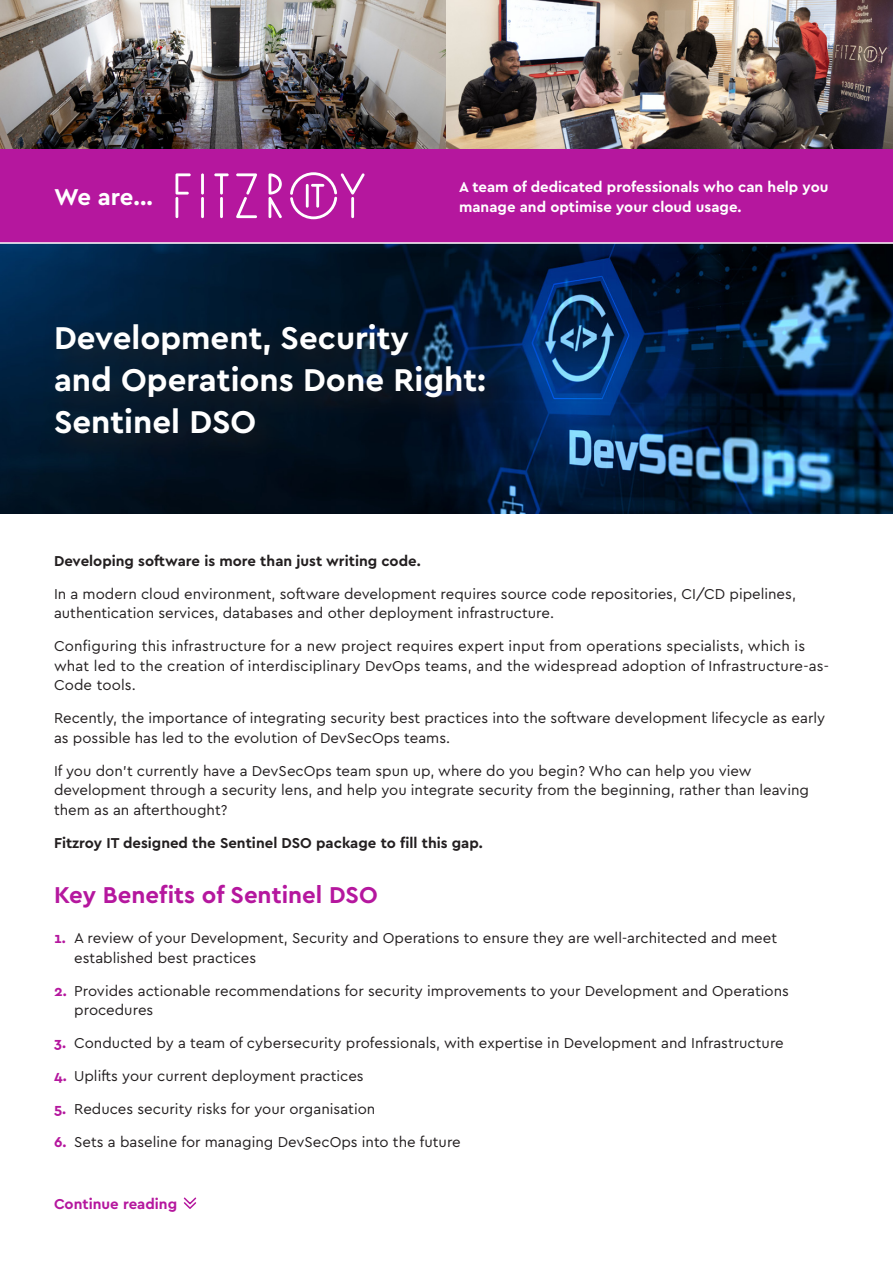
<style>
.page{position:relative;width:893px;height:1263px;background:#fff}
.page>*{position:absolute;margin:0;border:0;box-sizing:border-box;transform-origin:0 0}
.Subhead_2{font:700 33px/42px "Cera GR";color:#fff}
.Subhead_2-2{font:700 24px "Cera GR";color:#b5179e}
.Subhead_2_-_White{font:700 24px "Cera GR";color:#fff}
.Body{font:15px/19.5px "Cera GR";color:#231f20}
.Subhead_3_-_Black{font:700 15px "Cera GR";color:#231f20}
.Body_-_White_Bold{font:700 15px "Cera GR";color:#fff}
.Subhead_3_-_Purple{font:700 15px "Cera GR";color:#b5179e}
.s1{font-weight:700;color:#b5179e}
</style>
<div class="page">
<img style="left:0;top:244px;width:893px;height:269px">
<svg style="left:44px;top:313px;width:472px;height:152px;background:#05172b"></svg>
<svg style="left:183px;top:1197px;width:14px;height:12px"></svg>
<div style="left:0;top:148px;width:893px;height:95px;background:#b5179e"></div>
<img style="left:0;top:0;width:893px;height:148px">
<svg style="left:214px;top:173px;width:15px;height:22px"></svg>
<hr style="left:220px;top:197px;width:3px;height:21px;background:#fff">
<hr style="left:201px;top:173px;width:3px;height:22px;background:#fff">
<hr style="left:176px;top:197px;width:2px;height:21px;background:#fff">
<svg style="left:176px;top:173px;width:15px;height:44px"></svg>
<hr style="left:201px;top:197px;width:3px;height:21px;background:#fff">
<svg style="left:269px;top:173px;width:13px;height:45px"></svg>
<svg style="left:236px;top:173px;width:21px;height:45px"></svg>
<svg style="left:290px;top:172px;width:74px;height:47px"></svg>
<hr style="left:306px;top:184px;width:3px;height:24px;background:#fff">
<hr style="left:0;top:242px;width:893px;height:2px;background:#fff">
<p class="Subhead_2_-_White" style="left:54px;top:184px;width:100px">We are...</p>
<p class="Body_-_White_Bold" style="left:459px;top:178px;width:371px">A team of dedicated professionals who can help you</p>
<p class="Body_-_White_Bold" style="left:459px;top:198px;width:284px">manage and optimise your cloud usage.</p>
<p class="Subhead_2" style="left:54px;top:317px;width:434px">Development, Security<br>and Operations Done Right:<br>Sentinel DSO</p>
<p class="Subhead_3_-_Black" style="left:54px;top:552px;width:368px">Developing software is more than just writing code.</p>
<p class="Body" style="left:54px;top:584px;width:743px">In a modern cloud environment, software development requires source code repositories, CI/CD pipelines, authentication services, databases and other deployment infrastructure.</p>
<p class="Body" style="left:54px;top:636px;width:776px">Configuring this infrastructure for a new project requires expert input from operations specialists, which is what led to the creation of interdisciplinary DevOps teams, and the widespread adoption of Infrastructure-as-<br>Code tools.</p>
<p class="Body" style="left:54px;top:708px;width:773px">Recently, the importance of integrating security best practices into the software development lifecycle as early as possible has led to the evolution of DevSecOps teams.</p>
<p class="Body" style="left:54px;top:761px;width:757px">If you don’t currently have a DevSecOps team spun up, where do you begin? Who can help you view development through a security lens, and help you integrate security from the beginning, rather than leaving them as an afterthought?</p>
<p class="Subhead_3_-_Black" style="left:54px;top:834px;width:430px">Fitzroy IT designed the Sentinel DSO package to fill this gap.</p>
<p class="Subhead_2-2" style="left:54px;top:882px;width:325px">Key Benefits of Sentinel DSO</p>
<p class="Body" style="left:74px;top:928px;width:704px;text-indent:-20px"><span class="s1">1.</span> A review of your Development, Security and Operations to ensure they are well-architected and meet established best practices</p>
<p class="Body" style="left:74px;top:981px;width:716px;text-indent:-20px"><span class="s1">2.</span> Provides actionable recommendations for security improvements to your Development and Operations procedures</p>
<p class="Body" style="left:54px;top:1033px;width:731px"><span class="s1">3.</span> Conducted by a team of cybersecurity professionals, with expertise in Development and Infrastructure</p>
<p class="Body" style="left:54px;top:1066px;width:311px"><span class="s1">4.</span> Uplifts your current deployment practices</p>
<p class="Body" style="left:54px;top:1099px;width:323px"><span class="s1">5.</span> Reduces security risks for your organisation</p>
<p class="Body" style="left:54px;top:1132px;width:408px"><span class="s1">6.</span> Sets a baseline for managing DevSecOps into the future</p>
<p class="Subhead_3_-_Purple" style="left:54px;top:1195px;width:125px">Continue reading</p>
</div>
